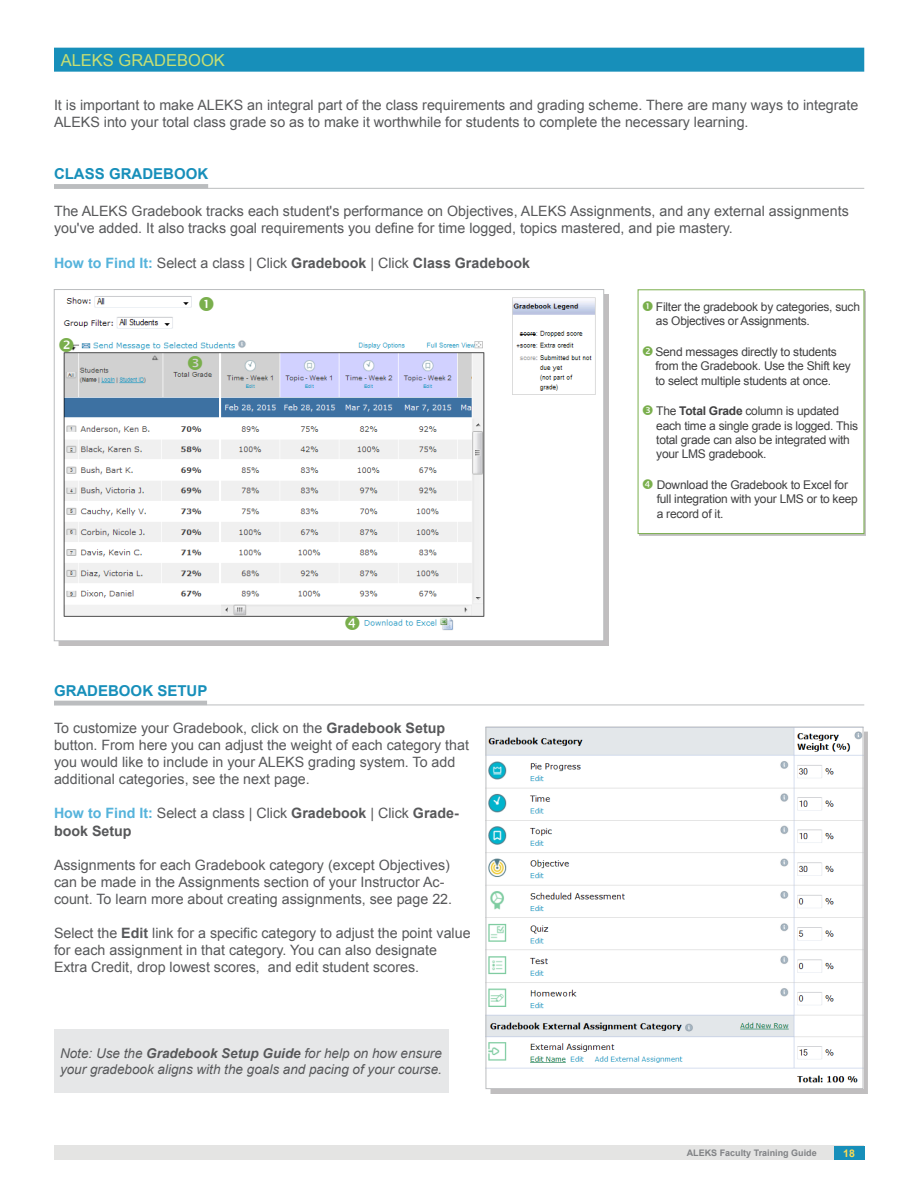
<style>
.page{position:relative;width:918px;height:1188px;background:#fff}
.page>*{position:absolute;margin:0;border:0;box-sizing:border-box;transform-origin:0 0}
.Headline_01{font:16.5px "Arial";color:#c7df73}
.Headline_02{font:700 15px "Arial";color:#178fba}
.Content{font:14.25px/17.1px "Arial";color:#57585a}
.Note{font:italic 13.5px/16.2px "Arial";color:#57585a}
.t1{font:12px/14.4px "Arial";letter-spacing:-.02em;color:#404041}
.t2{font:700 10.5px "Arial";color:#ffdc53}
.t3{font:700 9px "Arial";color:#808285}
.s1{font-weight:700;color:#55b3db}
.s2{font-weight:700}
</style>
<div class="page">
<div style="left:54px;top:1146px;width:810px;height:14px;background:#e4e4e3"></div>
<div style="left:834px;top:1146px;width:30px;height:14px;background:#178fba"></div>
<div style="left:54px;top:48px;width:810px;height:24px;background:#178fba"></div>
<div style="left:54px;top:184px;width:154px;height:5px;background:#bbbdbf"></div>
<hr style="left:54px;top:188px;width:810px;height:1px;background:#bbbdbf">
<hr style="left:54px;top:701px;width:153px;height:4px;background:#bbbdbf">
<hr style="left:54px;top:705px;width:810px;height:1px;background:#bbbdbf">
<div style="left:54px;top:1030px;width:394px;height:63px;background:#e6e7e8"></div>
<div style="left:59px;top:294px;width:550px;height:352px;background:#231f20;opacity:.29"></div>
<img style="left:59px;top:294px;width:543px;height:345px">
<div style="left:490px;top:732px;width:378px;height:362px;background:#231f20;opacity:.29"></div>
<img style="left:488px;top:729px;width:373px;height:358px">
<div style="left:486px;top:727px;width:377px;height:362px;border:1px solid #bbbdbf"></div>
<svg style="left:345px;top:616px;width:15px;height:14px"></svg>
<svg style="left:199px;top:297px;width:14px;height:14px"></svg>
<svg style="left:60px;top:338px;width:14px;height:14px"></svg>
<svg style="left:188px;top:356px;width:14px;height:14px"></svg>
<p class="Headline_01" style="left:61px;top:49px;width:166px">ALEKS GRADEBOOK</p>
<p class="Content" style="left:54px;top:97px;width:806px">It is important to make ALEKS an integral part of the class requirements and grading scheme. There are many ways to integrate<br>ALEKS into your total class grade so as to make it worthwhile for students to complete the necessary learning.</p>
<p class="Headline_02" style="left:54px;top:164px;width:156px">CLASS GRADEBOOK</p>
<p class="Content" style="left:54px;top:203px;width:796px">The ALEKS Gradebook tracks each student's performance on Objectives, ALEKS Assignments, and any external assignments you've added. It also tracks goal requirements you define for time logged, topics mastered, and pie mastery.</p>
<p class="Content" style="left:54px;top:254px;width:478px"><span class="s1">How to Find It:</span> Select a class | Click <span class="s2">Gradebook</span> | Click <span class="s2">Class Gradebook</span></p>
<p class="Headline_02" style="left:54px;top:680px;width:155px">GRADEBOOK SETUP</p>
<p class="Content" style="left:54px;top:720px;width:417px">To customize your Gradebook, click on the <span class="s2">Gradebook Setup </span>button. From here you can adjust the weight of each category that you would like to include in your ALEKS grading system. To add additional categories, see the next page.</p>
<p class="Content" style="left:54px;top:805px;width:406px"><span class="s1">How to Find It:</span> Select a class | Click <span class="s2">Gradebook</span> | Click <span class="s2">Grade&shy;book Setup</span></p>
<p class="Content" style="left:54px;top:856px;width:400px">Assignments for each Gradebook category (except Objectives) can be made in the Assignments section of your Instructor Ac&shy;count. To learn more about creating assignments, see page 22.</p>
<p class="Content" style="left:54px;top:925px;width:418px">Select the <span class="s2">Edit</span> link for a specific category to adjust the point value for each assignment in that category. You can also designate<br>Extra Credit, drop lowest scores, and edit student scores.</p>
<p class="Note" style="left:60px;top:1046px;width:383px">Note: Use the <span class="s2">Gradebook Setup Guide</span> for help on how ensure your gradebook aligns with the goals and pacing of your course.</p>
<p class="t1" style="left:656px;top:299px;width:206px">Filter the gradebook by categories, such as Objectives or Assignments.</p>
<p class="t1" style="left:655px;top:344px;width:197px">Send messages directly to students from the Gradebook. Use the Shift key to select multiple students at once.</p>
<p class="t1" style="left:656px;top:404px;width:203px">The <span class="s2">Total Grade</span> column is updated each time a single grade is logged. This total grade can also be integrated with your LMS gradebook.</p>
<p class="t1" style="left:657px;top:478px;width:203px">Download the Gradebook to Excel for full integration with your LMS or to keep a record of it.</p>
<p class="t3" style="left:687px;top:1147px;width:132px">ALEKS Faculty Training Guide</p>
<p class="t2" style="left:843px;top:1146px;width:13px">18</p>
</div>
